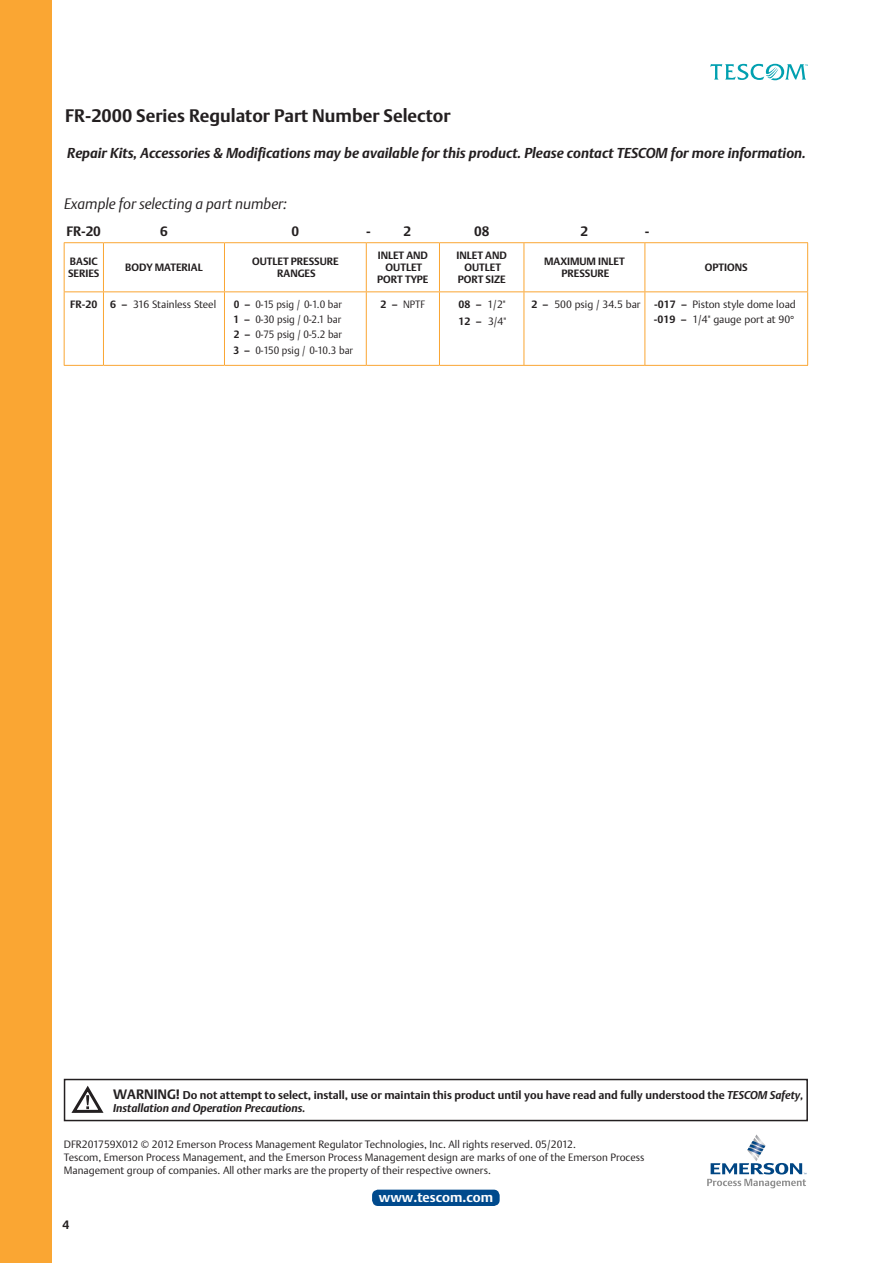
<style>
.page{position:relative;width:893px;height:1263px;background:#fff}
.page>*{position:absolute;margin:0;border:0;box-sizing:border-box;transform-origin:0 0}
.t1{font:700 18px "DTL Argo T";color:#231f20}
.t2{font:italic 15px "DTL Argo T Light";color:#231f20}
.t3{font:italic 700 14.25px "DTL Argo T";color:#231f20}
.t4{font:700 13.5px "DTL Argo T";color:#fff}
.t5{font:700 13.5px "DTL Argo T";color:#231f20}
.t6{font:700 12px "DTL Argo T";color:#231f20}
.t7{font:700 11.25px/13.5px "DTL Argo T";color:#231f20}
.t8{font:300 10.5px/12.6px "DTL Argo T";color:#231f20}
.t9{font:700 10.5px "DTL Argo T";color:#231f20}
.t10{font:300 10.5px "DTL Argo T";color:#231f20;scale:.95 1}
.s1{font-weight:700}
.s2{font-size:13.5px}
.s3{font-style:italic}
</style>
<div class="page">
<div style="left:0;top:0;width:51px;height:1263px;background:#faa633"></div>
<svg style="left:710px;top:64px;width:98px;height:16px"></svg>
<hr style="left:64px;top:242px;width:39px;height:1px;background:#faa633">
<hr style="left:64px;top:243px;width:1px;height:48px;background:#faa633">
<hr style="left:224px;top:242px;width:142px;height:1px;background:#faa633">
<hr style="left:366px;top:242px;width:73px;height:1px;background:#faa633">
<hr style="left:366px;top:243px;width:1px;height:48px;background:#faa633">
<hr style="left:439px;top:242px;width:85px;height:1px;background:#faa633">
<hr style="left:439px;top:243px;width:1px;height:48px;background:#faa633">
<hr style="left:524px;top:242px;width:121px;height:1px;background:#faa633">
<hr style="left:645px;top:242px;width:163px;height:1px;background:#faa633">
<hr style="left:644px;top:243px;width:1px;height:48px;background:#faa633">
<hr style="left:807px;top:243px;width:1px;height:48px;background:#faa633">
<hr style="left:64px;top:291px;width:39px;height:1px;background:#faa633">
<hr style="left:64px;top:292px;width:1px;height:73px;background:#faa633">
<hr style="left:103px;top:291px;width:121px;height:1px;background:#faa633">
<hr style="left:224px;top:291px;width:142px;height:1px;background:#faa633">
<hr style="left:366px;top:291px;width:73px;height:1px;background:#faa633">
<hr style="left:366px;top:292px;width:1px;height:73px;background:#faa633">
<hr style="left:439px;top:291px;width:85px;height:1px;background:#faa633">
<hr style="left:439px;top:292px;width:1px;height:73px;background:#faa633">
<hr style="left:524px;top:291px;width:121px;height:1px;background:#faa633">
<hr style="left:645px;top:291px;width:163px;height:1px;background:#faa633">
<hr style="left:644px;top:292px;width:1px;height:73px;background:#faa633">
<hr style="left:807px;top:292px;width:1px;height:73px;background:#faa633">
<hr style="left:103px;top:242px;width:121px;height:1px;background:#faa633">
<hr style="left:103px;top:243px;width:1px;height:48px;background:#faa633">
<hr style="left:224px;top:243px;width:1px;height:48px;background:#faa633">
<hr style="left:103px;top:292px;width:1px;height:73px;background:#faa633">
<hr style="left:224px;top:292px;width:1px;height:73px;background:#faa633">
<hr style="left:524px;top:243px;width:1px;height:48px;background:#faa633">
<hr style="left:524px;top:292px;width:1px;height:73px;background:#faa633">
<hr style="left:64px;top:365px;width:39px;height:1px;background:#faa633">
<hr style="left:103px;top:365px;width:121px;height:1px;background:#faa633">
<hr style="left:224px;top:365px;width:142px;height:1px;background:#faa633">
<hr style="left:366px;top:365px;width:73px;height:1px;background:#faa633">
<hr style="left:439px;top:365px;width:85px;height:1px;background:#faa633">
<hr style="left:524px;top:365px;width:121px;height:1px;background:#faa633">
<hr style="left:645px;top:365px;width:163px;height:1px;background:#faa633">
<div style="left:64px;top:1079px;width:744px;height:42px;border:2px solid #231f20"></div>
<svg style="left:707px;top:1134px;width:99px;height:54px"></svg>
<div style="left:372px;top:1189px;width:128px;height:17px;background:#004a8d;border-radius:6px"></div>
<svg style="left:71px;top:1085px;width:33px;height:28px"></svg>
<p class="t1" style="left:65px;top:105px;width:387px">FR-2000 Series Regulator Part Number Selector</p>
<p class="t3" style="left:67px;top:145px;width:740px">Repair Kits, Accessories &amp; Modifications may be available for this product. Please contact TESCOM for more information.</p>
<p class="t2" style="left:64px;top:195px;width:224px">Example for selecting a part number:</p>
<p class="t5" style="left:67px;top:223px;width:36px">FR-20</p>
<p class="t5" style="left:160px;top:223px;width:9px">6</p>
<p class="t5" style="left:292px;top:223px;width:9px">0</p>
<p class="t5" style="left:366px;top:223px;width:6px">-</p>
<p class="t5" style="left:403px;top:223px;width:9px">2</p>
<p class="t5" style="left:474px;top:223px;width:17px">08</p>
<p class="t5" style="left:581px;top:223px;width:9px">2</p>
<p class="t5" style="left:645px;top:223px;width:6px">-</p>
<p class="t9" style="left:70px;top:255px;width:29px">BASIC</p>
<p class="t9" style="left:68px;top:267px;width:33px">SERIES</p>
<p class="t9" style="left:378px;top:249px;width:52px">INLET AND</p>
<p class="t9" style="left:386px;top:261px;width:38px">OUTLET</p>
<p class="t9" style="left:377px;top:273px;width:53px">PORT TYPE</p>
<p class="t9" style="left:457px;top:249px;width:52px">INLET AND</p>
<p class="t9" style="left:464px;top:261px;width:38px">OUTLET</p>
<p class="t9" style="left:458px;top:273px;width:49px">PORT SIZE</p>
<p class="t9" style="left:252px;top:255px;width:88px">OUTLET PRESSURE</p>
<p class="t9" style="left:277px;top:267px;width:40px">RANGES</p>
<p class="t9" style="left:544px;top:255px;width:82px">MAXIMUM INLET</p>
<p class="t9" style="left:562px;top:267px;width:49px">PRESSURE</p>
<p class="t9" style="left:125px;top:261px;width:79px">BODY MATERIAL</p>
<p class="t9" style="left:705px;top:261px;width:44px">OPTIONS</p>
<p class="t9" style="left:70px;top:299px;width:29px">FR-20</p>
<p class="t8" style="left:110px;top:298px;width:108px"><span class="s1">6 –</span> 316 Stainless Steel</p>
<p class="t10" style="left:234px;top:298px;width:115px"><span class="s1">0 –</span> 0-15 psig / 0-1.0 bar</p>
<p class="t10" style="left:234px;top:313px;width:115px"><span class="s1">1 –</span> 0-30 psig / 0-2.1 bar</p>
<p class="t10" style="left:234px;top:328px;width:115px"><span class="s1">2 –</span> 0-75 psig / 0-5.2 bar</p>
<p class="t10" style="left:234px;top:343px;width:127px"><span class="s1">3 –</span> 0-150 psig / 0-10.3 bar</p>
<p class="t10" style="left:381px;top:298px;width:48px"><span class="s1">2 –</span> NPTF</p>
<p class="t8" style="left:459px;top:298px;width:49px"><span class="s1">08 –</span> 1/2"</p>
<p class="t8" style="left:459px;top:315px;width:49px"><span class="s1">12 –</span> 3/4"</p>
<p class="t8" style="left:531px;top:298px;width:111px"><span class="s1">2 –</span> 500 psig / 34.5 bar</p>
<p class="t8" style="left:654px;top:298px;width:143px"><span class="s1">-017 –</span> Piston style dome load</p>
<p class="t8" style="left:654px;top:313px;width:142px"><span class="s1">-019 –</span> 1/4" gauge port at 90°</p>
<p class="t7" style="left:113px;top:1088px;width:692px"><span class="s2">WARNING!</span> Do not attempt to select, install, use or maintain this product until you have read and fully understood the <span class="s3">TESCOM Safety,<br>Installation and Operation Precautions.</span></p>
<p class="t8" style="left:64px;top:1138px;width:514px">DFR201759X012 © 2012 Emerson Process Management Regulator Technologies, Inc. All rights reserved. 05/2012.</p>
<p class="t8" style="left:64px;top:1151px;width:582px">Tescom, Emerson Process Management, and the Emerson Process Management design are marks of one of the Emerson Process<br>Management group of companies. All other marks are the property of their respective owners.</p>
<p class="t4" style="left:379px;top:1189px;width:116px">www.tescom.com</p>
<p class="t6" style="left:63px;top:1217px;width:8px">4</p>
</div>
